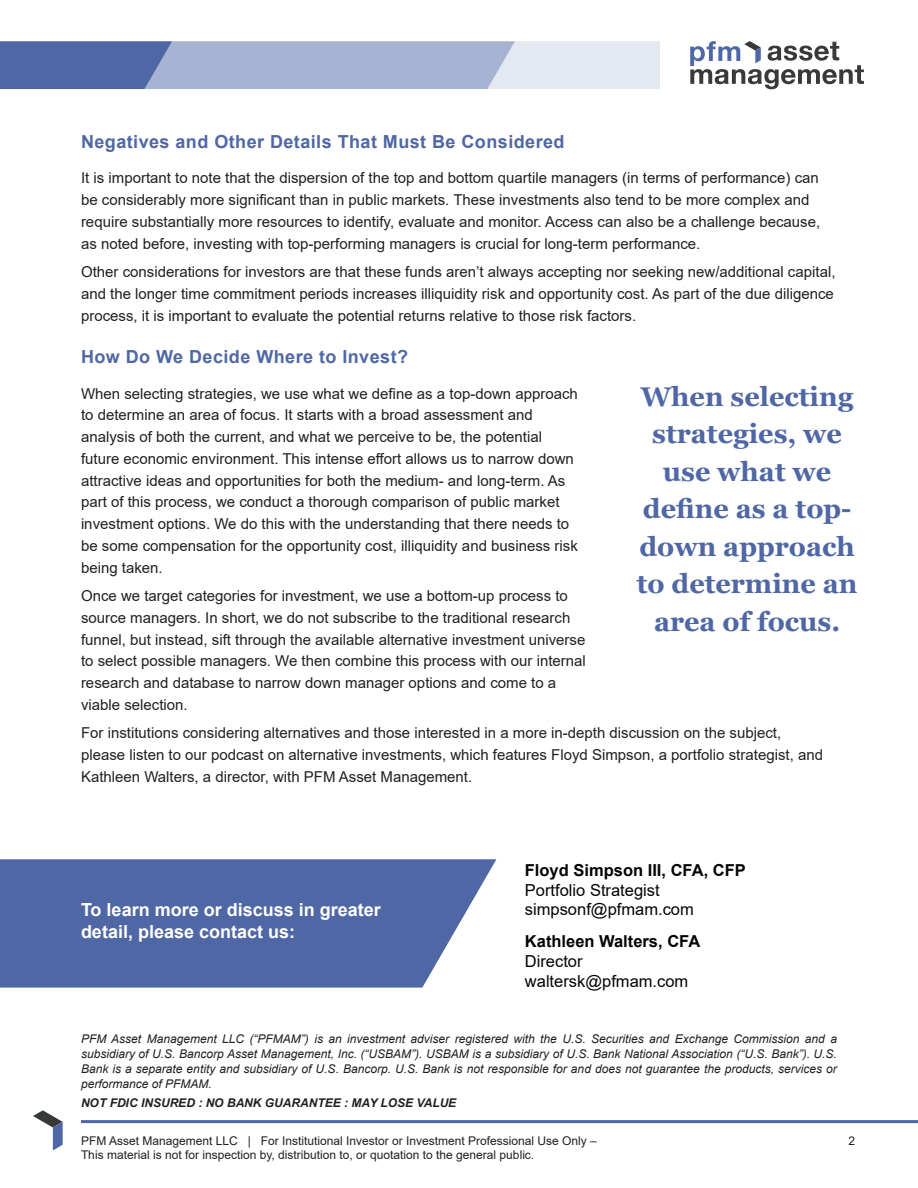
<style>
.page{position:relative;width:918px;height:1188px;background:#fff}
.page>*{position:absolute;margin:0;border:0;box-sizing:border-box;transform-origin:0 0}
.Pull_Quote{font:700 27px/37.5px "Georgia";color:#4f67a5;text-align:center}
.t1{font:700 18px "Arial";letter-spacing:.025em;color:#4f67a5}
.t2{font:700 18px/21.6px "Arial";color:#fff}
.t3{font:700 16.5px/19.8px "Arial";color:#040503}
.t4{font:16.5px "Arial";color:#040503}
.Body{font:15px/21.8px "Arial";color:#231f20}
.t5{font:italic 12px/15px "Arial";color:#231f20;text-align:justify}
.t6{font:12px "Arial";color:#231f20}
.t7{font:italic 700 12px "Arial";color:#231f20}
.s1{font-weight:400}
</style>
<div class="page">
<hr style="left:82px;top:1120px;width:836px;height:3px;background:#4f67a5">
<svg style="left:33px;top:1110px;width:30px;height:40px"></svg>
<svg style="left:690px;top:41px;width:174px;height:48px"></svg>
<svg style="left:0;top:859px;width:496px;height:129px;background:#5c72ac"></svg>
<svg style="left:0;top:41px;width:660px;height:48px;background:#a1adce"></svg>
<p class="t1" style="left:81px;top:129px;width:485px">Negatives and Other Details That Must Be Considered</p>
<p class="Body" style="left:81px;top:167px;width:741px">It is important to note that the dispersion of the top and bottom quartile managers (in terms of performance) can be considerably more significant than in public markets. These investments also tend to be more complex and require substantially more resources to identify, evaluate and monitor. Access can also be a challenge because, as noted before, investing with top-performing managers is crucial for long-term performance.</p>
<p class="Body" style="left:81px;top:261px;width:756px;text-align:justify">Other considerations for investors are that these funds aren’t always accepting nor seeking new/additional capital, and the longer time commitment periods increases illiquidity risk and opportunity cost. As part of the due diligence process, it is important to evaluate the potential returns relative to those risk factors.</p>
<p class="t1" style="left:81px;top:344px;width:329px">How Do We Decide Where to Invest?</p>
<p class="Body" style="left:81px;top:382px;width:498px">When selecting strategies, we use what we define as a top-down approach to determine an area of focus. It starts with a broad assessment and analysis of both the current, and what we perceive to be, the potential future economic environment. This intense effort allows us to narrow down attractive ideas and opportunities for both the medium- and long-term. As part of this process, we conduct a thorough comparison of public market investment options. We do this with the understanding that there needs to be some compensation for the opportunity cost, illiquidity and business risk being taken.</p>
<p class="Body" style="left:81px;top:585px;width:506px">Once we target categories for investment, we use a bottom-up process to source managers. In short, we do not subscribe to the traditional research funnel, but instead, sift through the available alternative investment universe to select possible managers. We then combine this process with our internal research and database to narrow down manager options and come to a viable selection.</p>
<p class="Body" style="left:81px;top:722px;width:744px">For institutions considering alternatives and those interested in a more in-depth discussion on the subject, please listen to our podcast on alternative investments, which features Floyd Simpson, a portfolio strategist, and<br>Kathleen Walters, a director, with PFM Asset Management.</p>
<p class="Pull_Quote" style="left:637px;top:377px;width:222px">When selecting strategies, we use what we define as a top&shy;down approach to determine an area of focus.</p>
<p class="t2" style="left:81px;top:899px;width:301px">To learn more or discuss in greater detail, please contact us:</p>
<p class="t3" style="left:525px;top:860px;width:222px">Floyd Simpson III, CFA, CFP<br><span class="s1">Portfolio Strategist</span></p>
<p class="t4" style="left:525px;top:898px;width:170px">simpsonf@pfmam.com</p>
<p class="t3" style="left:525px;top:932px;width:177px">Kathleen Walters, CFA<br><span class="s1">Director</span></p>
<p class="t4" style="left:525px;top:970px;width:165px">waltersk@pfmam.com</p>
<p class="t5" style="left:81px;top:1031px;width:758px">PFM Asset Management LLC (“PFMAM”) is an investment adviser registered with the U.S. Securities and Exchange Commission and a subsidiary of U.S. Bancorp Asset Management, Inc. (“USBAM”). USBAM is a subsidiary of U.S. Bank National Association (“U.S. Bank”). U.S.<br>Bank is a separate entity and subsidiary of U.S. Bancorp. U.S. Bank is not responsible for and does not guarantee the products, services or performance of PFMAM.</p>
<p class="t7" style="left:81px;top:1095px;width:377px">NOT FDIC INSURED : NO BANK GUARANTEE : MAY LOSE VALUE</p>
<p class="t6" style="left:81px;top:1132px;width:517px">PFM Asset Management LLC | For Institutional Investor or Investment Professional Use Only –</p>
<p class="t6" style="left:849px;top:1132px;width:8px">2</p>
<p class="t6" style="left:81px;top:1147px;width:455px">This material is not for inspection by, distribution to, or quotation to the general public.</p>
</div>
